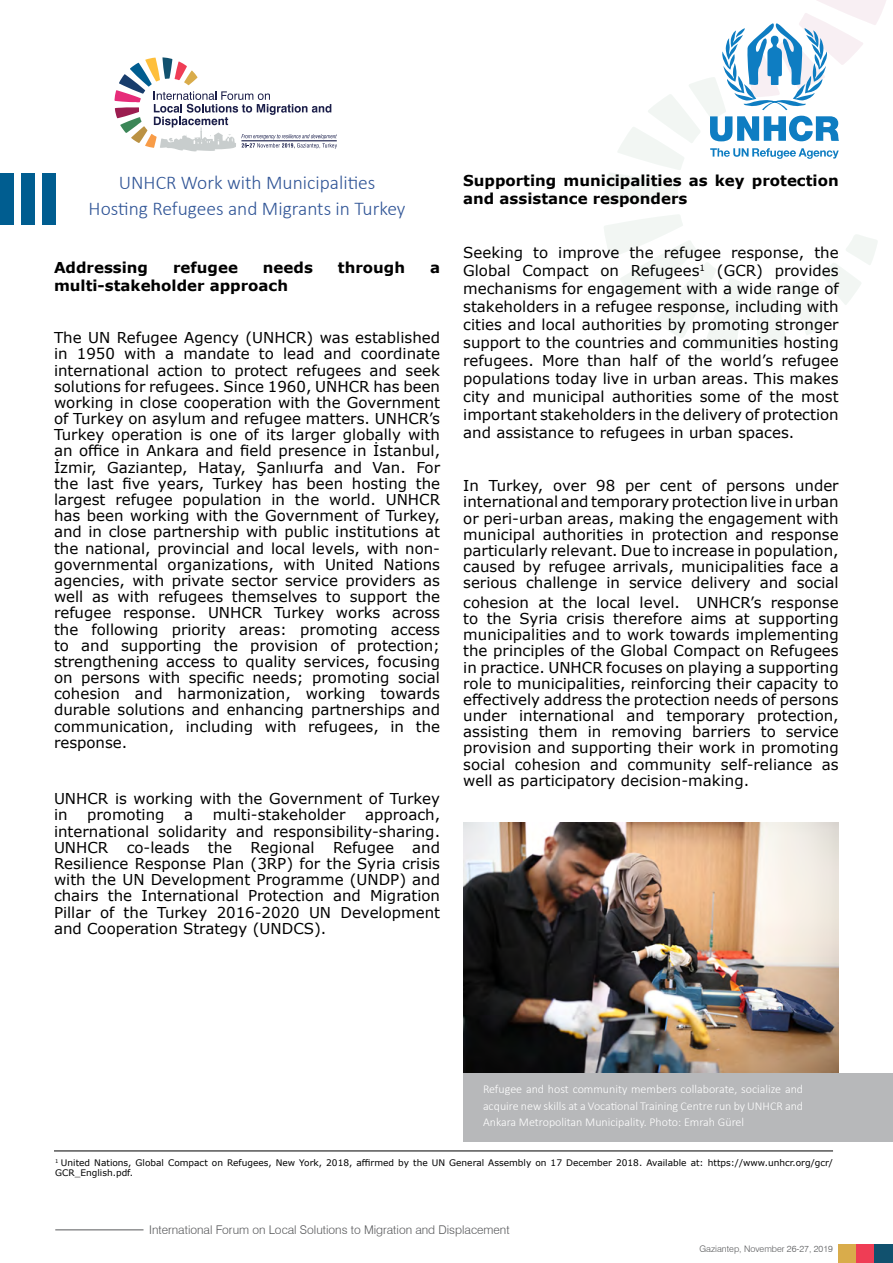
<style>
.page{position:relative;width:893px;height:1263px;background:#fff}
.page>*{position:absolute;margin:0;border:0;box-sizing:border-box;transform-origin:0 0}
.t1{font:300 19.5px/26.4px "Calibri";color:#2f5496;text-align:center}
.t2{font:15px/16.2px "Verdana";color:#000;text-align:justify}
.t3{font:700 15px/18px "Verdana";color:#000}
.t4{font:300 12px/16.5px "Calibri";color:#fff;text-align:justify}
.t5{font:300 12px "Swiss 721 BT";color:#58595b}
.t6{font:9px/9.8px "Verdana";color:#000}
.t7{font:300 9px "Swiss 721 BT";color:#58595b}
</style>
<div class="page">
<svg style="left:604px;top:215px;width:139px;height:136px"></svg>
<svg style="left:757px;top:235px;width:121px;height:116px"></svg>
<div style="left:839px;top:1245px;width:18px;height:18px;background:#d9ac4b"></div>
<div style="left:857px;top:1245px;width:18px;height:18px;background:#ef3d55"></div>
<div style="left:875px;top:1245px;width:18px;height:18px;background:#11516e"></div>
<hr style="left:55px;top:1229px;width:89px;height:1px;background:#58595b">
<div style="left:43px;top:173px;width:13px;height:52px;background:#005d90"></div>
<div style="left:21px;top:173px;width:13px;height:52px;background:#005d90"></div>
<div style="left:0;top:173px;width:13px;height:52px;background:#005d90"></div>
<svg style="left:114px;top:57px;width:223px;height:95px"></svg>
<svg style="left:604px;top:0;width:282px;height:204px"></svg>
<img style="left:463px;top:823px;width:376px;height:250px">
<div style="left:463px;top:1073px;width:430px;height:68px;background:#b7b8ba"></div>
<hr style="left:54px;top:1151px;width:779px;height:1px;background:#000">
<h1 class="t1" style="left:89px;top:169px;width:318px">UNHCR Work with Municipalities<br>Hosting Refugees and Migrants in Turkey</h1>
<p class="t3" style="left:54px;top:258px;width:96px">Addressing</p>
<p class="t3" style="left:173px;top:258px;width:66px">refugee</p>
<p class="t3" style="left:263px;top:258px;width:51px">needs</p>
<p class="t3" style="left:338px;top:258px;width:69px">through</p>
<p class="t3" style="left:430px;top:258px;width:12px">a</p>
<p class="t3" style="left:54px;top:276px;width:236px">multi-stakeholder approach</p>
<p class="t2" style="left:54px;top:329px;width:388px">The UN Refugee Agency (UNHCR) was established in 1950 with a mandate to lead and coordinate international action to protect refugees and seek solutions for refugees. Since 1960, UNHCR has been working in close cooperation with the Government of Turkey on asylum and refugee matters. UNHCR’s Turkey operation is one of its larger globally with an office in Ankara and field presence in İstanbul, İzmir, Gaziantep, Hatay, Şanlıurfa and Van. For the last five years, Turkey has been hosting the largest refugee population in the world. UNHCR has been working with the Government of Turkey, and in close partnership with public institutions at the national, provincial and local levels, with non&shy;governmental organizations, with United Nations agencies, with private sector service providers as well as with refugees themselves to support the refugee response. UNHCR Turkey works across the following priority areas: promoting access to and supporting the provision of protection; strengthening access to quality services, focusing on persons with specific needs; promoting social cohesion and harmonization, working towards durable solutions and enhancing partnerships and communication, including with refugees, in the response.</p>
<p class="t2" style="left:54px;top:790px;width:388px">UNHCR is working with the Government of Turkey in</p>
<p class="t2" style="left:54px;top:807px;width:388px;text-indent:311px">approach, international solidarity and responsibility-sharing.<br>UNHCR co-leads the Regional Refugee and Resilience Response Plan (3RP) for the Syria crisis with the UN Development Programme (UNDP) and chairs the International Protection and Migration Pillar of the Turkey 2016-2020 UN Development and Cooperation Strategy (UNDCS).</p>
<p class="t2" style="left:87px;top:807px;width:79px">promoting</p>
<p class="t2" style="left:184px;top:807px;width:11px">a</p>
<p class="t2" style="left:213px;top:807px;width:134px">multi-stakeholder</p>
<p class="t3" style="left:463px;top:171px;width:377px">Supporting municipalities as key protection and assistance responders</p>
<p class="t2" style="left:463px;top:243px;width:377px;line-height:18px">Seeking to improve the refugee response, the Global Compact on Refugees<sup>1</sup> (GCR) provides mechanisms for engagement with a wide range of stakeholders in a refugee response, including with cities and local authorities by promoting stronger support to the countries and communities hosting refugees. More than half of the world’s refugee populations today live in urban areas. This makes city and municipal authorities some of the most important stakeholders in the delivery of protection and assistance to refugees in urban spaces.</p>
<p class="t2" style="left:463px;top:477px;width:377px">In Turkey, over 98 per cent of persons under international and temporary protection live in urban or peri-urban areas, making the engagement with municipal authorities in protection and response particularly relevant. Due to increase in population, caused by refugee arrivals, municipalities face a serious challenge in service delivery and social</p>
<p class="t2" style="left:463px;top:594px;width:377px">cohesion at the local level. UNHCR’s response to the Syria crisis therefore aims at supporting municipalities and to work towards implementing the principles of the Global Compact on Refugees in practice. UNHCR focuses on playing a supporting role to municipalities, reinforcing their capacity to effectively address the protection needs of persons under international and temporary protection, assisting them in removing barriers to service provision and supporting their work in promoting social cohesion and community self-reliance as well as participatory decision-making.</p>
<p class="t4" style="left:483px;top:1081px;width:322px">Refugee and host community members collaborate, socialize and acquire new skills at a Vocational Training Centre run by UNHCR and Ankara Metropolitan Municipality. Photo: Emrah Gürel</p>
<p class="t6" style="left:55px;top:1158px;width:779px"><sup>1</sup> United Nations, Global Compact on Refugees, New York, 2018, affirmed by the UN General Assembly on 17 December 2018. Available at: https://www.unhcr.org/gcr/<br>GCR_English.pdf.</p>
<p class="t5" style="left:149px;top:1223px;width:362px">International Forum on Local Solutions to Migration and Displacement</p>
<p class="t7" style="left:700px;top:1244px;width:135px">Gaziantep, November 26-27, 2019</p>
</div>
